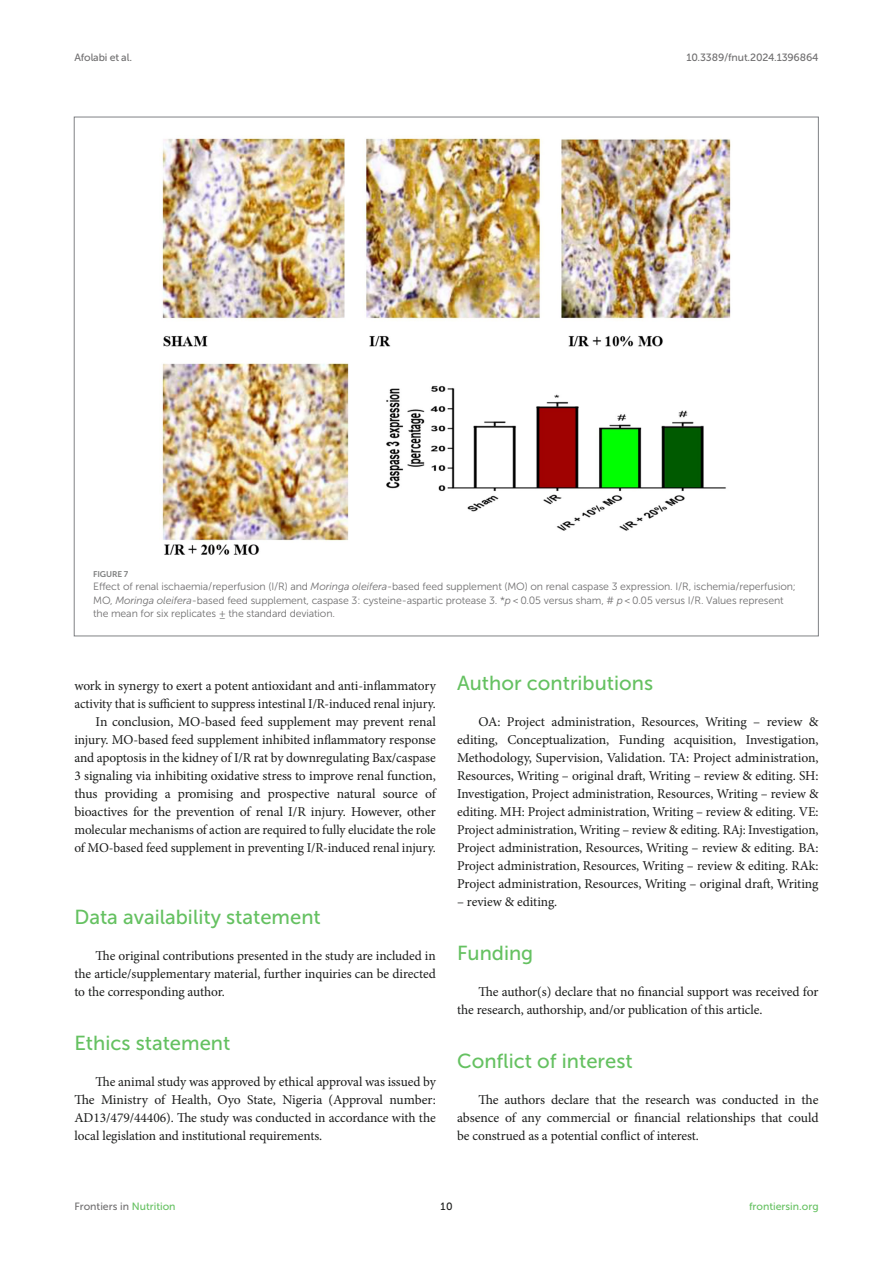
<style>
.page{position:relative;width:893px;height:1263px;background:#fff}
.page>*{position:absolute;margin:0;border:0;box-sizing:border-box;transform-origin:0 0}
.HEAD_1{font:20.25px "Museo Sans 500";color:#65c161}
.TEXT_FLUSH{font:13.5px/18px "Minion Pro";letter-spacing:-.005em;color:#1b1c1b;text-align:justify}
.TEXT{font:13.5px/18px "Minion Pro";letter-spacing:-.01em;color:#1b1c1b}
.FIG_LEG{font:10.5px/13.5px "Museo Sans 300";letter-spacing:-.01em;color:#706f70}
.t1{font:10.5px "Museo Sans 500";letter-spacing:-.015em;color:#706f70}
.t2{font:10.5px "Museo Sans 500";color:#65c161}
.t3{font:10.5px "Museo Sans 500";color:#1b1c1b}
.FIG_HD{font:8.25px "Museo Sans 700";letter-spacing:-.01em;color:#7e7f7f}
.s1{font-style:italic}
.s2{color:#65c161}
</style>
<div class="page">
<img style="left:162px;top:138px;width:569px;height:417px">
<p class="t1" style="left:74px;top:51px;width:59px">Afolabi et al.</p>
<p class="t1" style="left:686px;top:51px;width:134px">10.3389/fnut.2024.1396864</p>
<p class="FIG_HD" style="left:93px;top:569px;width:37px">FIGURE 7</p>
<p class="FIG_LEG" style="left:93px;top:580px;width:704px">Effect of renal ischaemia/reperfusion (I/R) and <span class="s1">Moringa oleifera</span>-based feed supplement (MO) on renal caspase 3 expression. I/R, ischemia/reperfusion;<br>MO, <span class="s1">Moringa oleifera</span>-based feed supplement, caspase 3: cysteine-aspartic protease 3. *<span class="s1">p</span> &lt; 0.05 versus sham, # <span class="s1">p</span> &lt; 0.05 versus I/R. Values represent the mean for six replicates ± the standard deviation.</p>
<p class="TEXT" style="left:74px;top:677px;width:363px">work in synergy to exert a potent antioxidant and anti-inflammatory activity that is sufficient to suppress intestinal I/R-induced renal injury.</p>
<p class="TEXT" style="left:74px;top:713px;width:363px;text-align:justify;text-indent:21px">In conclusion, MO-based feed supplement may prevent renal injury. MO-based feed supplement inhibited inflammatory response and apoptosis in the kidney of I/R rat by downregulating Bax/caspase 3 signaling via inhibiting oxidative stress to improve renal function, thus providing a promising and prospective natural source of bioactives for the prevention of renal I/R injury. However, other molecular mechanisms of action are required to fully elucidate the role of MO-based feed supplement in preventing I/R-induced renal injury.</p>
<p class="HEAD_1" style="left:74px;top:906px;width:248px">Data availability statement</p>
<p class="TEXT_FLUSH" style="left:74px;top:947px;width:363px;text-indent:21px">The original contributions presented in the study are included in the article/supplementary material, further inquiries can be directed to the corresponding author.</p>
<p class="HEAD_1" style="left:74px;top:1032px;width:158px">Ethics statement</p>
<p class="TEXT_FLUSH" style="left:74px;top:1073px;width:363px;text-indent:21px">The animal study was approved by ethical approval was issued by The Ministry of Health, Oyo State, Nigeria (Approval number:<br>AD13/479/44406). The study was conducted in accordance with the local legislation and institutional requirements.</p>
<p class="HEAD_1" style="left:457px;top:672px;width:197px">Author contributions</p>
<p class="TEXT_FLUSH" style="left:457px;top:713px;width:363px;text-indent:21px">OA: Project administration, Resources, Writing – review &amp; editing, Conceptualization, Funding acquisition, Investigation, Methodology, Supervision, Validation. TA: Project administration, Resources, Writing – original draft, Writing – review &amp; editing. SH:<br>Investigation, Project administration, Resources, Writing – review &amp; editing. MH: Project administration, Writing – review &amp; editing. VE:<br>Project administration, Writing – review &amp; editing. RAj: Investigation, Project administration, Resources, Writing – review &amp; editing. BA:<br>Project administration, Resources, Writing – review &amp; editing. RAk:<br>Project administration, Resources, Writing – original draft, Writing</p>
<p class="TEXT_FLUSH" style="left:457px;top:893px;width:102px">– review &amp; editing.</p>
<p class="HEAD_1" style="left:457px;top:942px;width:78px">Funding</p>
<p class="TEXT_FLUSH" style="left:457px;top:983px;width:363px;text-indent:21px">The author(s) declare that no financial support was received for the research, authorship, and/or publication of this article.</p>
<p class="HEAD_1" style="left:457px;top:1050px;width:177px">Conflict of interest</p>
<p class="TEXT_FLUSH" style="left:457px;top:1091px;width:363px;text-indent:21px">The authors declare that the research was conducted in the absence of any commercial or financial relationships that could be construed as a potential conflict of interest.</p>
<p class="t1" style="left:74px;top:1200px;width:103px">Frontiers in <span class="s2">Nutrition</span></p>
<p class="t3" style="left:440px;top:1200px;width:14px">10</p>
<p class="t2" style="left:749px;top:1200px;width:71px">frontiersin.org</p>
</div>
